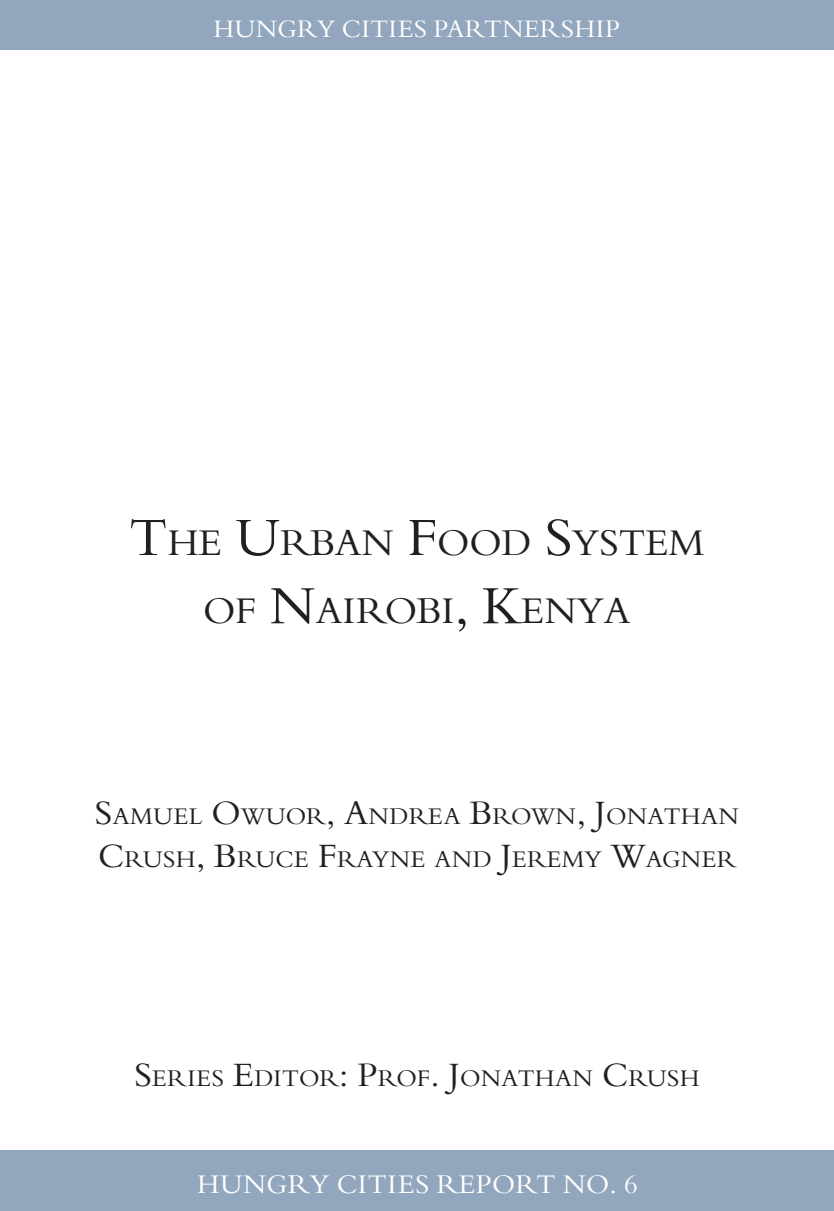
<style>
.page{position:relative;width:834px;height:1211px;background:#fff}
.page>*{position:absolute;margin:0;border:0;box-sizing:border-box;transform-origin:0 0}
.t1{font:36.75px/68.2px "Bergamo Std";color:#231f20;text-align:center}
.t2{font:26.25px "Bergamo Std";letter-spacing:.02em;color:#fff}
.t3{font:24.5px "Bergamo Std";letter-spacing:.01em;color:#fff}
.t4{font:23.28px/43.8px "Bergamo Std";letter-spacing:.015em;color:#231f20}
.s1{font-size:52.5px}
.s2{font-size:33.25px}
</style>
<div class="page">
<div style="left:0;top:0;width:833px;height:50px;background:#92a6be"></div>
<div style="left:0;top:1150px;width:833px;height:60px;background:#92a6be"></div>
<p class="t3" style="left:213px;top:14px;width:408px">HUNGRY CITIES PARTNERSHIP</p>
<h1 class="t1" style="left:129px;top:508px;width:577px"><span class="s1">T</span>HE <span class="s1">U</span>RBAN <span class="s1">F</span>OOD <span class="s1">S</span>YSTEM<br>OF <span class="s1">N</span>AIROBI<span class="s1">, K</span>ENYA</h1>
<p class="t4" style="left:95px;top:793px;width:645px"><span class="s2">S</span>AMUEL <span class="s2">O</span>WUOR<span class="s2">, A</span>NDREA <span class="s2">B</span>ROWN<span class="s2">, J</span>ONATHAN<br><span class="s2">C</span>RUSH<span class="s2">, B</span>RUCE <span class="s2">F</span>RAYNE AND <span class="s2">J</span>EREMY <span class="s2">W</span>AGNER</p>
<p class="t4" style="left:134px;top:1056px;width:566px"><span class="s2">S</span>ERIES <span class="s2">E</span>DITOR<span class="s2">: P</span>ROF<span class="s2">. J</span>ONATHAN <span class="s2">C</span>RUSH</p>
<p class="t2" style="left:197px;top:1168px;width:442px">HUNGRY CITIES REPORT NO. 6</p>
</div>
